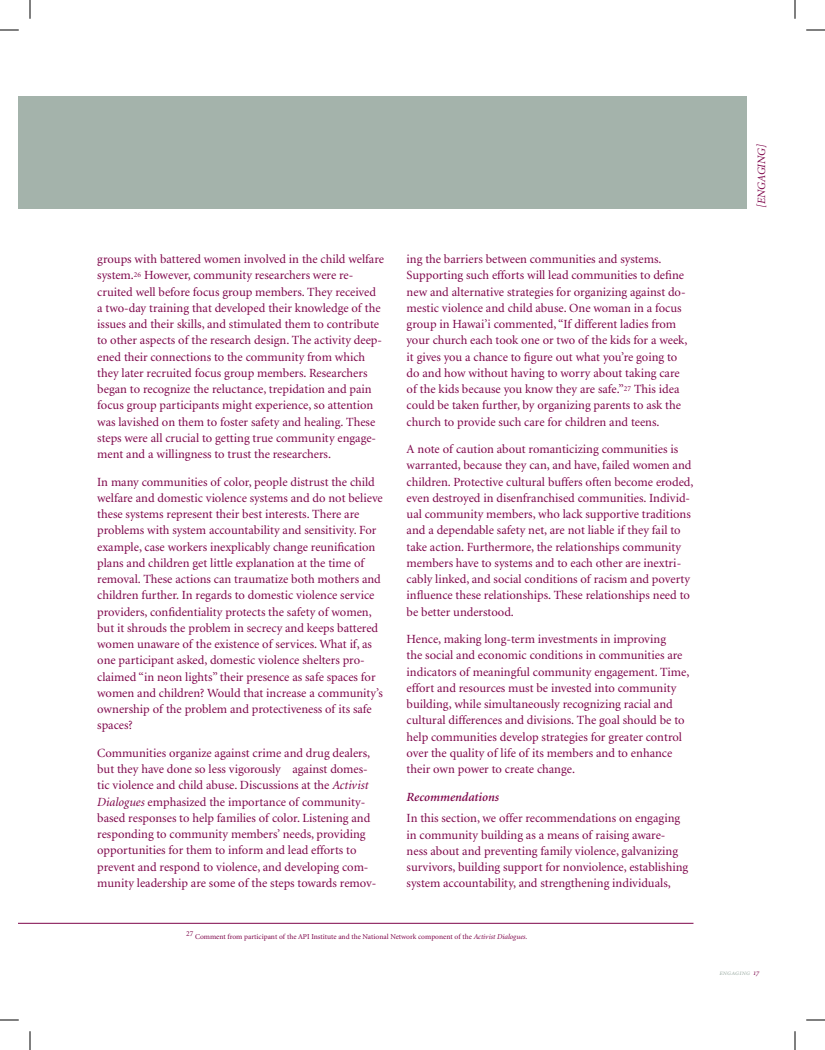
<style>
.page{position:relative;width:825px;height:1050px;background:#fff}
.page>*{position:absolute;margin:0;border:0;box-sizing:border-box;transform-origin:0 0}
.t1{font:12.5px/16.2px "Minion";color:#7d0449}
.t2{font:italic 600 12.5px "Minion";color:#7d0449}
.t3{font:italic 11.25px "Minion";color:#7d0449}
.t4{font:7.5px "Minion";color:#7d0449}
.t5{font:7.5px "Minion Italic SC";color:#a4b3ab}
.s1{font-style:italic}
.s2{color:#7d0449}
</style>
<div class="page">
<div style="left:19px;top:97px;width:728px;height:112px;background:#a4b3ab"></div>
<hr style="left:19px;top:923px;width:674px;height:1px;background:#7d0449">
<svg style="left:0;top:29px;width:19px;height:2px"></svg>
<svg style="left:806px;top:29px;width:19px;height:2px"></svg>
<svg style="left:0;top:1019px;width:19px;height:2px"></svg>
<svg style="left:806px;top:1019px;width:19px;height:2px"></svg>
<svg style="left:29px;top:0;width:2px;height:19px"></svg>
<svg style="left:29px;top:1031px;width:2px;height:19px"></svg>
<svg style="left:794px;top:0;width:2px;height:19px"></svg>
<svg style="left:794px;top:1031px;width:2px;height:19px"></svg>
<p class="t1" style="left:97px;top:251px;width:288px">groups with battered women involved in the child welfare system.<sup>26</sup> However, community researchers were re&shy;cruited well before focus group members. They received a two-day training that developed their knowledge of the issues and their skills, and stimulated them to contribute to other aspects of the research design. The activity deep&shy;ened their connections to the community from which they later recruited focus group members. Researchers began to recognize the reluctance, trepidation and pain focus group participants might experience, so attention was lavished on them to foster safety and healing. These steps were all crucial to getting true community engage&shy;ment and a willingness to trust the researchers.</p>
<p class="t1" style="left:97px;top:474px;width:287px">In many communities of color, people distrust the child welfare and domestic violence systems and do not believe these systems represent their best interests. There are problems with system accountability and sensitivity. For example, case workers inexplicably change reunification plans and children get little explanation at the time of removal. These actions can traumatize both mothers and children further. In regards to domestic violence service providers, confidentiality protects the safety of women, but it shrouds the problem in secrecy and keeps battered women unaware of the existence of services. What if, as one participant asked, domestic violence shelters pro&shy;claimed “in neon lights” their presence as safe spaces for women and children? Would that increase a community’s ownership of the problem and protectiveness of its safe spaces?</p>
<p class="t1" style="left:97px;top:745px;width:281px">Communities organize against crime and drug dealers, but they have done so less vigorously against domes&shy;tic violence and child abuse. Discussions at the <span class="s1">Activist Dialogues</span> emphasized the importance of community&shy;based responses to help families of color. Listening and responding to community members’ needs, providing opportunities for them to inform and lead efforts to prevent and respond to violence, and developing com&shy;munity leadership are some of the steps towards remov-</p>
<p class="t1" style="left:407px;top:251px;width:282px">ing the barriers between communities and systems.<br>Supporting such efforts will lead communities to define new and alternative strategies for organizing against do&shy;mestic violence and child abuse. One woman in a focus group in Hawai’i commented, “If different ladies from your church each took one or two of the kids for a week, it gives you a chance to figure out what you’re going to do and how without having to worry about taking care of the kids because you know they are safe.”<sup>27</sup> This idea could be taken further, by organizing parents to ask the church to provide such care for children and teens.</p>
<p class="t1" style="left:407px;top:441px;width:288px">A note of caution about romanticizing communities is warranted, because they can, and have, failed women and children. Protective cultural buffers often become eroded, even destroyed in disenfranchised communities. Individ&shy;ual community members, who lack supportive traditions and a dependable safety net, are not liable if they fail to take action. Furthermore, the relationships community members have to systems and to each other are inextri&shy;cably linked, and social conditions of racism and poverty influence these relationships. These relationships need to be better understood.</p>
<p class="t1" style="left:407px;top:631px;width:284px">Hence, making long-term investments in improving<br>the social and economic conditions in communities are indicators of meaningful community engagement. Time, effort and resources must be invested into community building, while simultaneously recognizing racial and cultural differences and divisions. The goal should be to help communities develop strategies for greater control over the quality of life of its members and to enhance their own power to create change.</p>
<p class="t2" style="left:407px;top:790px;width:94px">Recommendations</p>
<p class="t1" style="left:407px;top:811px;width:283px">In this section, we offer recommendations on engaging in community building as a means of raising aware&shy;ness about and preventing family violence, galvanizing survivors, building support for nonviolence, establishing system accountability, and strengthening individuals,</p>
<p class="t4" style="left:186px;top:933px;width:343px">27 Comment from participant of the API Institute and the National Network component of the <span class="s1">Activist Dialogues</span>.</p>
<p class="t3" style="left:756px;top:208px;width:66px;rotate:-90deg">[ENGAGING]</p>
<p class="t5" style="left:719px;top:968px;width:41px">engaging <span class="s2">17</span></p>
</div>
